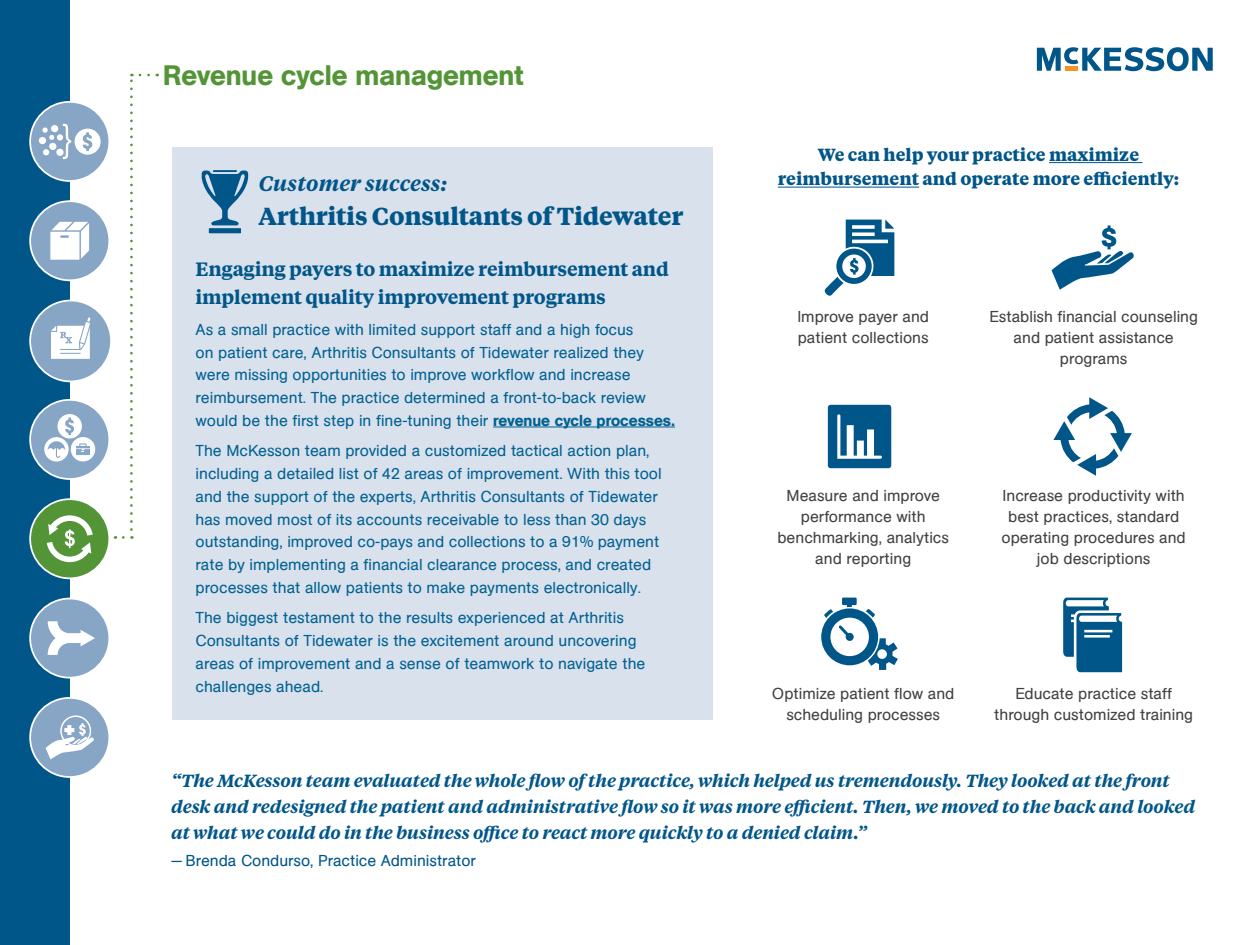
<style>
.page{position:relative;width:1260px;height:945px;background:#fff}
.page>*{position:absolute;margin:0;border:0;box-sizing:border-box;transform-origin:0 0}
.t1{font:500 28px "AG Book Pro";color:#539536}
.t2{font:700 24.5px "Tiempos Text";letter-spacing:-.01em;color:#005689}
.t3{font:italic 600 21px "Tiempos Text";color:#005689}
.t4{font:600 19.25px/28px "Tiempos Text";letter-spacing:-.01em;color:#005689}
.t5{font:italic 600 17.5px/26.2px "Tiempos Text";letter-spacing:-.01em;color:#005689}
.t6{font:700 17.5px/24.5px "Tiempos Text";color:#005689;text-align:center}
.t7{font:15.75px/22.8px "AG Book Pro";color:#006192}
.t8{font:15.75px/21px "AG Book Pro";color:#414042;text-align:center}
.t9{font:15.75px "AG Book Pro";color:#005689}
.s1{font-weight:500}
</style>
<div class="page">
<svg style="left:123px;top:536px;width:9px;height:3px"></svg>
<svg style="left:130px;top:74px;width:3px;height:456px"></svg>
<svg style="left:140px;top:74px;width:18px;height:2px"></svg>
<div style="left:172px;top:147px;width:540px;height:573px;background:#d9e1ec"></div>
<hr style="left:493px;top:427px;width:178px;height:1px;background:#006192">
<hr style="left:213px;top:170px;width:24px;height:2px;background:#005689">
<svg style="left:201px;top:171px;width:48px;height:54px"></svg>
<div style="left:209px;top:228px;width:32px;height:5px;background:#005689"></div>
<hr style="left:1049px;top:162px;width:93px;height:1px;background:#005689">
<hr style="left:778px;top:187px;width:141px;height:1px;background:#005689">
<svg style="left:1037px;top:47px;width:176px;height:24px"></svg>
<svg style="left:824px;top:220px;width:70px;height:76px"></svg>
<svg style="left:1052px;top:225px;width:82px;height:65px"></svg>
<svg style="left:828px;top:405px;width:63px;height:63px;background:#31769f"></svg>
<svg style="left:1053px;top:397px;width:79px;height:79px"></svg>
<svg style="left:821px;top:598px;width:77px;height:72px"></svg>
<svg style="left:1063px;top:598px;width:59px;height:74px"></svg>
<div style="left:0;top:0;width:70px;height:945px;background:#005689"></div>
<div style="left:30px;top:499px;width:79px;height:79px;background:#539536;border-radius:50%"></div>
<div style="left:29px;top:498px;width:81px;height:81px;border:2px solid #fff;border-radius:50%"></div>
<svg style="left:47px;top:515px;width:46px;height:47px"></svg>
<div style="left:30px;top:400px;width:79px;height:79px;background:#87a5c5;border-radius:50%"></div>
<div style="left:29px;top:399px;width:81px;height:81px;border:2px solid #fff;border-radius:50%"></div>
<svg style="left:44px;top:414px;width:51px;height:48px"></svg>
<div style="left:30px;top:698px;width:79px;height:79px;background:#87a5c5;border-radius:50%"></div>
<div style="left:29px;top:697px;width:81px;height:81px;border:2px solid #fff;border-radius:50%"></div>
<div style="left:60px;top:715px;width:31px;height:31px;border:1px solid #fff;border-radius:50%"></div>
<svg style="left:46px;top:723px;width:48px;height:36px"></svg>
<div style="left:30px;top:599px;width:79px;height:79px;background:#87a5c5;border-radius:50%"></div>
<div style="left:29px;top:598px;width:81px;height:81px;border:2px solid #fff;border-radius:50%"></div>
<svg style="left:48px;top:621px;width:47px;height:34px"></svg>
<div style="left:30px;top:201px;width:79px;height:79px;background:#87a5c5;border-radius:50%"></div>
<div style="left:29px;top:200px;width:81px;height:81px;border:2px solid #fff;border-radius:50%"></div>
<svg style="left:50px;top:222px;width:39px;height:38px"></svg>
<div style="left:30px;top:102px;width:79px;height:79px;background:#87a5c5;border-radius:50%"></div>
<div style="left:29px;top:101px;width:81px;height:81px;border:2px solid #fff;border-radius:50%"></div>
<div style="left:39px;top:137px;width:7px;height:7px;background:#fff;border-radius:50%"></div>
<div style="left:49px;top:143px;width:7px;height:7px;background:#fff;border-radius:50%"></div>
<div style="left:56px;top:149px;width:8px;height:7px;background:#fff;border-radius:50%"></div>
<div style="left:51px;top:125px;width:7px;height:7px;background:#fff;border-radius:50%"></div>
<div style="left:57px;top:134px;width:6px;height:7px;background:#fff;border-radius:50%"></div>
<svg style="left:43px;top:149px;width:6px;height:6px"></svg>
<svg style="left:42px;top:127px;width:12px;height:13px"></svg>
<svg style="left:63px;top:124px;width:38px;height:35px"></svg>
<div style="left:30px;top:301px;width:81px;height:80px;background:#87a5c5;border-radius:50%"></div>
<div style="left:29px;top:300px;width:83px;height:82px;border:2px solid #fff;border-radius:50%"></div>
<svg style="left:51px;top:317px;width:39px;height:42px"></svg>
<h1 class="t1" style="left:163px;top:57px;width:362px">Revenue cycle management</h1>
<h3 class="t3" style="left:259px;top:169px;width:190px">Customer success:</h3>
<h2 class="t2" style="left:259px;top:199px;width:426px">Arthritis Consultants of Tidewater</h2>
<p class="t4" style="left:196px;top:254px;width:475px">Engaging payers to maximize reimbursement and implement quality improvement programs</p>
<p class="t7" style="left:196px;top:318px;width:481px">As a small practice with limited support staff and a high focus<br>on patient care, Arthritis Consultants of Tidewater realized they were missing opportunities to improve workflow and increase reimbursement. The practice determined a front-to-back review would be the first step in fine-tuning their <span class="s1">revenue cycle processes.</span></p>
<p class="t7" style="left:196px;top:439px;width:468px">The McKesson team provided a customized tactical action plan, including a detailed list of 42 areas of improvement. With this tool and the support of the experts, Arthritis Consultants of Tidewater has moved most of its accounts receivable to less than 30 days outstanding, improved co-pays and collections to a 91% payment rate by implementing a financial clearance process, and created processes that allow patients to make payments electronically.</p>
<p class="t7" style="left:196px;top:606px;width:451px">The biggest testament to the results experienced at Arthritis Consultants of Tidewater is the excitement around uncovering areas of improvement and a sense of teamwork to navigate the challenges ahead.</p>
<p class="t6" style="left:778px;top:141px;width:403px">We can help your practice maximize reimbursement and operate more efficiently:</p>
<p class="t8" style="left:797px;top:306px;width:133px;text-align:left">Improve payer and patient collections</p>
<p class="t8" style="left:989px;top:306px;width:210px">Establish financial counseling and patient assistance programs</p>
<p class="t8" style="left:777px;top:485px;width:173px">Measure and improve performance with benchmarking, analytics and reporting</p>
<p class="t8" style="left:1002px;top:485px;width:186px">Increase productivity with best practices, standard operating procedures and job descriptions</p>
<p class="t8" style="left:772px;top:682px;width:184px">Optimize patient flow and scheduling processes</p>
<p class="t8" style="left:994px;top:682px;width:200px">Educate practice staff through customized training</p>
<p class="t5" style="left:171px;top:766px;width:1026px">“The McKesson team evaluated the whole flow of the practice, which helped us tremendously. They looked at the front desk and redesigned the patient and administrative flow so it was more efficient. Then, we moved to the back and looked at what we could do in the business office to react more quickly to a denied claim.”</p>
<p class="t9" style="left:171px;top:850px;width:307px">— Brenda Condurso, Practice Administrator</p>
</div>
